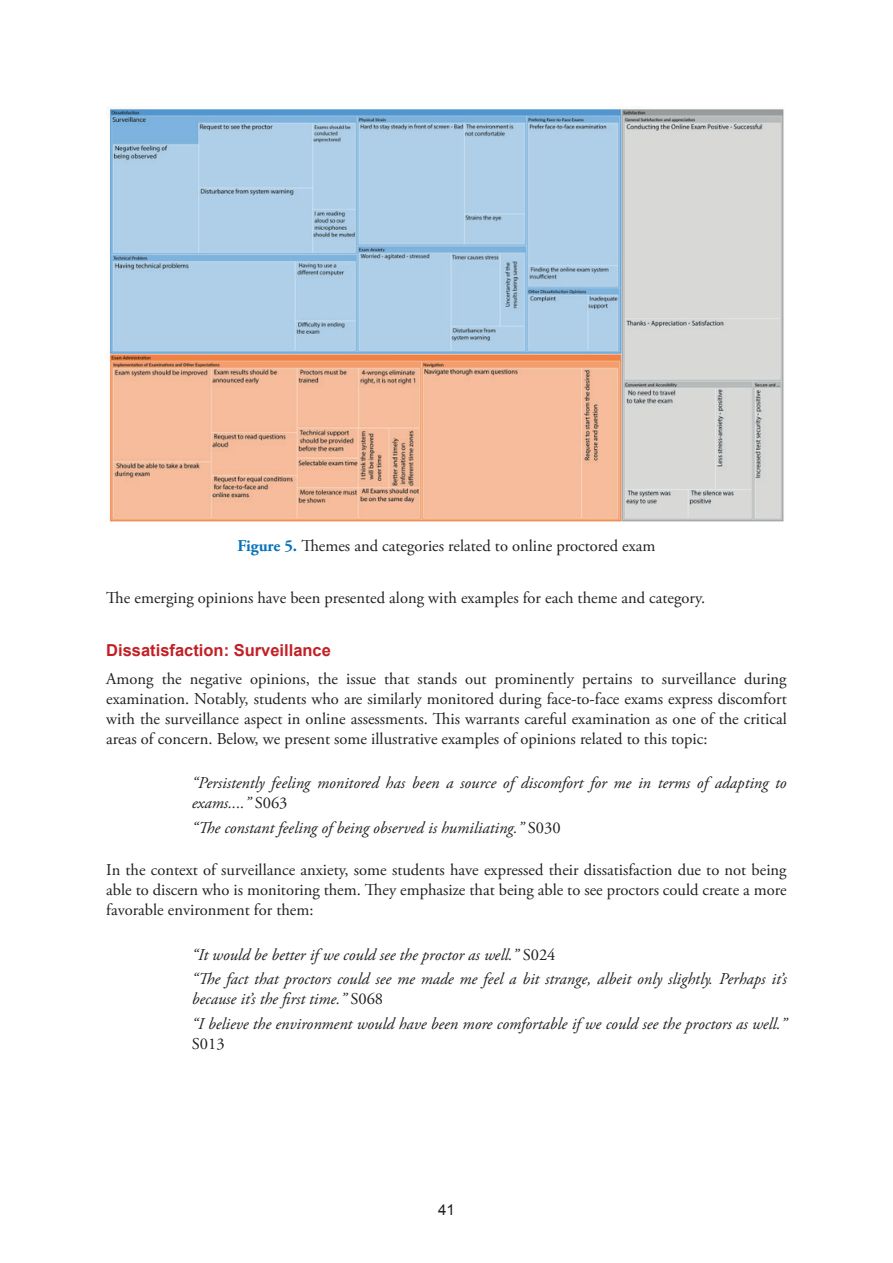
<style>
.page{position:relative;width:893px;height:1263px;background:#fff}
.page>*{position:absolute;margin:0;border:0;box-sizing:border-box;transform-origin:0 0}
.t1{font:16.5px/19.8px "Adobe Garamond Pro";color:#231f20;text-align:justify}
.t2{font:italic 16.5px/24.3px "Adobe Garamond Pro";color:#231f20}
.t3{font:700 16.5px "Arial";color:#c22025}
.t4{font:15px "Arial";color:#231f20}
.s1{font-weight:700;color:#0873bb}
.s2{font-style:normal}
</style>
<div class="page">
<img style="left:109px;top:106px;width:675px;height:416px">
<p class="t1" style="left:237px;top:536px;width:420px"><span class="s1">Figure 5.</span> Themes and categories related to online proctored exam</p>
<p class="t1" style="left:106px;top:589px;width:600px">The emerging opinions have been presented along with examples for each theme and category.</p>
<p class="t3" style="left:106px;top:639px;width:226px">Dissatisfaction: Surveillance</p>
<p class="t1" style="left:106px;top:669px;width:682px">Among the negative opinions, the issue that stands out prominently pertains to surveillance during examination. Notably, students who are similarly monitored during face-to-face exams express discomfort with the surveillance aspect in online assessments. This warrants careful examination as one of the critical areas of concern. Below, we present some illustrative examples of opinions related to this topic:</p>
<p class="t2" style="left:192px;top:773px;width:596px;line-height:20.1px">“Persistently feeling monitored has been a source of discomfort for me in terms of adapting to exams....” <span class="s2">S063</span></p>
<p class="t2" style="left:192px;top:816px;width:370px">“The constant feeling of being observed is humiliating.” <span class="s2">S030</span></p>
<p class="t1" style="left:106px;top:861px;width:682px">In the context of surveillance anxiety, some students have expressed their dissatisfaction due to not being able to discern who is monitoring them. They emphasize that being able to see proctors could create a more favorable environment for them:</p>
<p class="t2" style="left:192px;top:943px;width:596px">“It would be better if we could see the proctor as well.” <span class="s2">S024<br></span>“The fact that proctors could see me made me feel a bit strange, albeit only slightly. Perhaps it’s</p>
<p class="t2" style="left:192px;top:987px;width:596px">because it’s the first time.” <span class="s2">S068<br></span>“I believe the environment would have been more comfortable if we could see the proctors as well.”</p>
<p class="t1" style="left:192px;top:1034px;width:34px">S013</p>
<p class="t4" style="left:438px;top:1199px;width:18px">41</p>
</div>
